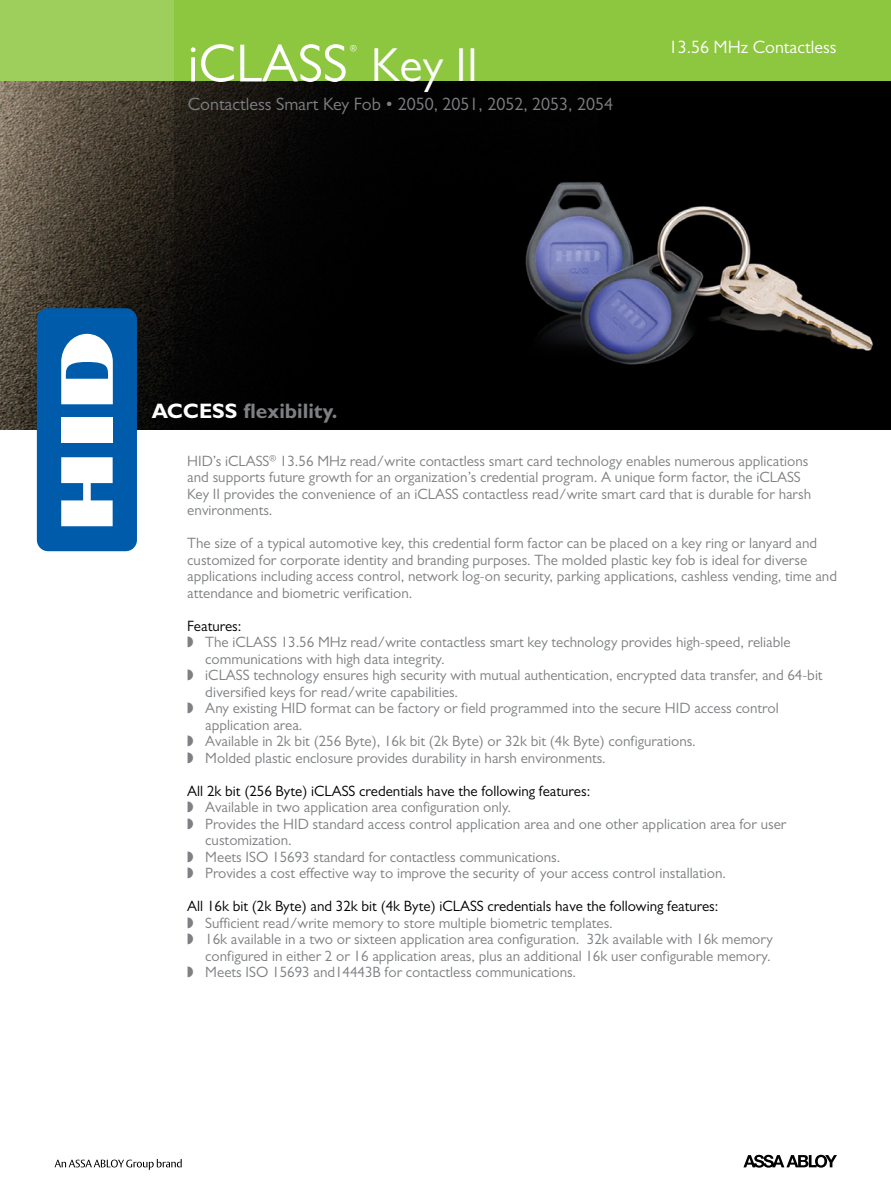
<style>
.page{position:relative;width:891px;height:1188px;background:#fff}
.page>*{position:absolute;margin:0;border:0;box-sizing:border-box;transform-origin:0 0}
.t1{font:54px "Gill Sans MT Pro";color:#fff}
.t2{font:48px "Gill Sans MT Pro";color:#fff}
._1_Tagline_White{font:700 21px "Gill Sans MT Pro";color:#7e8083}
.t3{font:18px "Gill Sans MT Pro";color:#7e8083}
.t4{font:18px "Gill Sans MT Pro";color:#fff}
.t5{font:15px/16.5px "Gill Sans MT Pro";color:#7e8083}
.t6{font:15px "Gill Sans MT Pro";color:#000}
.t7{font:8.7px "Gill Sans MT Pro";color:#fff}
.s1{color:#fff}
</style>
<div class="page">
<div style="left:0;top:0;width:187px;height:93px;background:#9ecf5c"></div>
<div style="left:175px;top:0;width:716px;height:93px;background:#8dc63f"></div>
<img style="left:174px;top:81px;width:717px;height:349px">
<svg style="left:0;top:81px;width:174px;height:349px;background:#473f33"></svg>
<svg style="left:55px;top:1159px;width:127px;height:11px"></svg>
<svg style="left:743px;top:1155px;width:94px;height:13px"></svg>
<div style="left:37px;top:308px;width:100px;height:243px;background:#005cab;border-radius:11px"></div>
<div style="left:61px;top:418px;width:52px;height:25px;background:#fff"></div>
<svg style="left:61px;top:457px;width:52px;height:69px"></svg>
<svg style="left:61px;top:334px;width:52px;height:70px"></svg>
<p class="t1" style="left:188px;top:31px;width:161px">iCLASS</p>
<p class="t7" style="left:350px;top:43px;width:8px">®</p>
<p class="t2" style="left:371px;top:37px;width:109px">Key II</p>
<p class="t3" style="left:188px;top:93px;width:427px">Contactless Smart Key Fob • 2050, 2051, 2052, 2053, 2054</p>
<p class="t4" style="left:669px;top:36px;width:169px">13.56 MHz Contactless</p>
<p class="_1_Tagline_White" style="left:152px;top:398px;width:187px"><span class="s1">ACCESS</span> flexibility.</p>
<p class="t5" style="left:187px;top:452px;width:625px">HID’s iCLASS<sup>®</sup> 13.56 MHz read/write contactless smart card technology enables numerous applications and supports future growth for an organization’s credential program. A unique form factor, the iCLASS Key II provides the convenience of an iCLASS contactless read/write smart card that is durable for harsh environments.</p>
<p class="t5" style="left:187px;top:535px;width:651px">The size of a typical automotive key, this credential form factor can be placed on a key ring or lanyard and customized for corporate identity and branding purposes. The molded plastic key fob is ideal for diverse applications including access control, network log-on security, parking applications, cashless vending, time and attendance and biometric verification.</p>
<p class="t6" style="left:187px;top:617px;width:56px">Features:</p>
<p class="t5" style="left:205px;top:634px;width:587px">The iCLASS 13.56 MHz read/write contactless smart key technology provides high-speed, reliable communications with high data integrity.</p>
<p class="t5" style="left:205px;top:667px;width:619px">iCLASS technology ensures high security with mutual authentication, encrypted data transfer, and 64-bit diversified keys for read/write capabilities.</p>
<p class="t5" style="left:205px;top:700px;width:575px">Any existing HID format can be factory or field programmed into the secure HID access control</p>
<p class="t5" style="left:205px;top:716px;width:99px">application area.</p>
<p class="t5" style="left:205px;top:733px;width:492px">Available in 2k bit (256 Byte), 16k bit (2k Byte) or 32k bit (4k Byte) configurations.</p>
<p class="t5" style="left:205px;top:749px;width:402px">Molded plastic enclosure provides durability in harsh environments.</p>
<p class="t6" style="left:187px;top:782px;width:404px">All 2k bit (256 Byte) iCLASS credentials have the following features:</p>
<p class="t5" style="left:205px;top:799px;width:307px">Available in two application area configuration only.</p>
<p class="t5" style="left:205px;top:815px;width:583px">Provides the HID standard access control application area and one other application area for user customization.</p>
<p class="t5" style="left:205px;top:848px;width:356px">Meets ISO 15693 standard for contactless communications.</p>
<p class="t5" style="left:205px;top:865px;width:522px">Provides a cost effective way to improve the security of your access control installation.</p>
<p class="t6" style="left:187px;top:897px;width:533px">All 16k bit (2k Byte) and 32k bit (4k Byte) iCLASS credentials have the following features:</p>
<p class="t5" style="left:205px;top:914px;width:409px">Sufficient read/write memory to store multiple biometric templates.</p>
<p class="t5" style="left:205px;top:931px;width:569px">16k available in a two or sixteen application area configuration. 32k available with 16k memory</p>
<p class="t5" style="left:205px;top:947px;width:567px">configured in either 2 or 16 application areas, plus an additional 16k user configurable memory.</p>
<p class="t5" style="left:205px;top:964px;width:372px">Meets ISO 15693 and14443B for contactless communications.</p>
</div>
